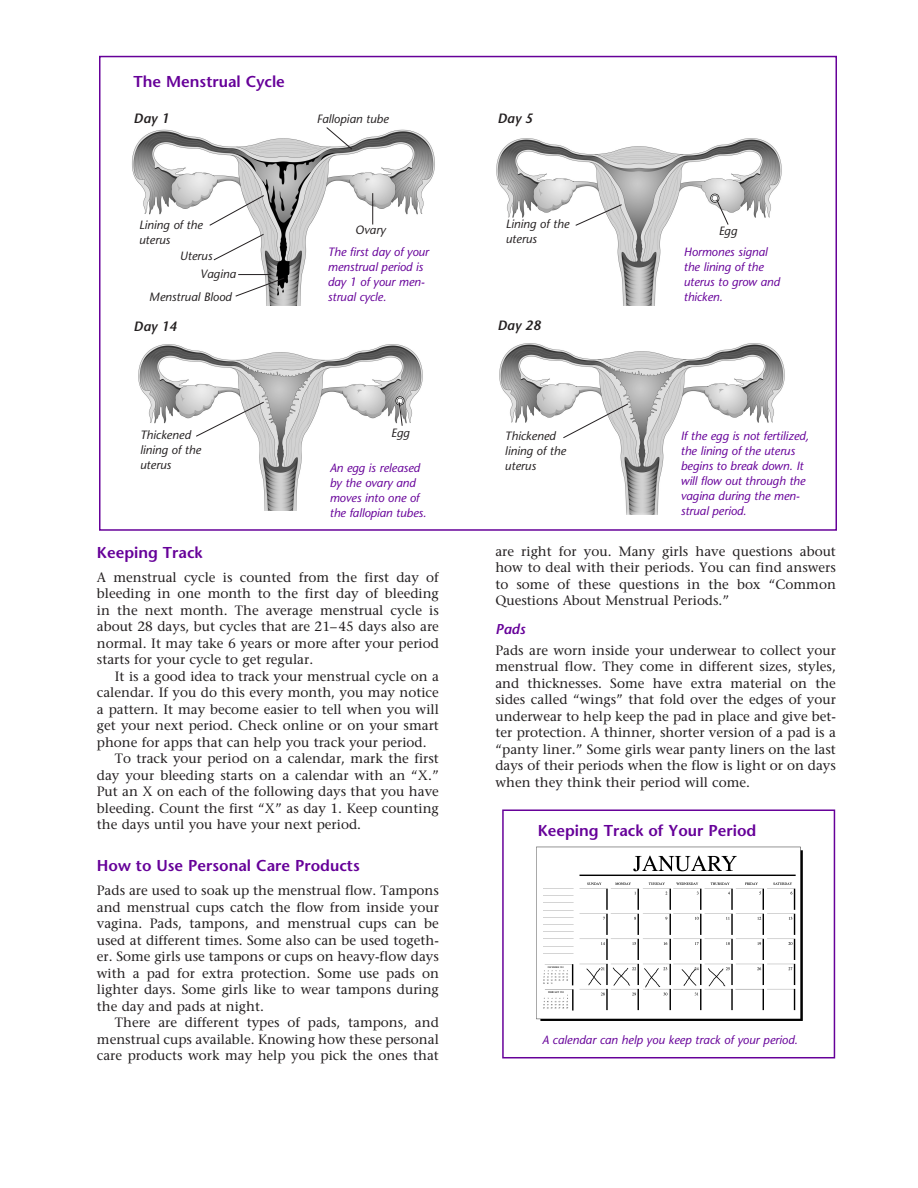
<style>
.page{position:relative;width:918px;height:1188px;background:#fff}
.page>*{position:absolute;margin:0;border:0;box-sizing:border-box;transform-origin:0 0}
.t1{font:600 15.75px "Stone Sans Std";color:#609}
.t2{font:italic 600 14.25px "Stone Sans Std";color:#609}
.t3{font:500 13.5px/16.5px "Stone Serif Std";color:#231f20;text-align:justify}
.t4{font:italic 600 13.5px "Stone Sans Std";color:#231f20}
.t5{font:italic 500 12px/15px "Stone Sans Std";letter-spacing:-.005em;color:#609}
.t6{font:italic 500 12px/15px "Stone Sans Std";color:#231f20}
</style>
<div class="page">
<div style="left:99px;top:56px;width:738px;height:475px;border:2px solid #609"></div>
<img style="left:132px;top:129px;width:303px;height:177px">
<img style="left:496px;top:138px;width:286px;height:168px">
<img style="left:138px;top:344px;width:285px;height:166px">
<img style="left:499px;top:343px;width:286px;height:171px">
<svg style="left:235px;top:277px;width:50px;height:20px"></svg>
<hr style="left:238px;top:274px;width:33px;height:1px;background:#231f20">
<svg style="left:213px;top:233px;width:52px;height:28px"></svg>
<svg style="left:209px;top:195px;width:56px;height:31px"></svg>
<hr style="left:372px;top:193px;width:1px;height:32px;background:#231f20">
<svg style="left:326px;top:127px;width:27px;height:23px"></svg>
<svg style="left:195px;top:401px;width:70px;height:36px"></svg>
<svg style="left:398px;top:402px;width:5px;height:25px"></svg>
<svg style="left:575px;top:204px;width:48px;height:22px"></svg>
<svg style="left:716px;top:199px;width:13px;height:27px"></svg>
<svg style="left:562px;top:403px;width:67px;height:36px"></svg>
<div style="left:502px;top:809px;width:333px;height:249px;background:#fff;border:2px solid #609"></div>
<img style="left:536px;top:846px;width:267px;height:175px">
<p class="t1" style="left:134px;top:72px;width:153px">The Menstrual Cycle</p>
<p class="t4" style="left:134px;top:111px;width:37px">Day 1</p>
<p class="t4" style="left:497px;top:110px;width:37px">Day 5</p>
<p class="t6" style="left:317px;top:111px;width:73px">Fallopian tube</p>
<p class="t6" style="left:139px;top:217px;width:65px">Lining of the uterus</p>
<p class="t6" style="left:200px;top:247px;width:37px;line-height:18px;text-indent:-20px">Uterus<br>Vagina</p>
<p class="t6" style="left:149px;top:289px;width:84px">Menstrual Blood</p>
<p class="t6" style="left:355px;top:223px;width:32px">Ovary</p>
<p class="t5" style="left:328px;top:244px;width:103px">The first day of your menstrual period is day 1 of your men&shy;strual cycle.</p>
<p class="t6" style="left:506px;top:216px;width:65px">Lining of the uterus</p>
<p class="t6" style="left:719px;top:224px;width:20px">Egg</p>
<p class="t5" style="left:684px;top:244px;width:98px">Hormones signal the lining of the uterus to grow and thicken.</p>
<p class="t4" style="left:134px;top:318px;width:45px">Day 14</p>
<p class="t4" style="left:497px;top:317px;width:45px">Day 28</p>
<p class="t6" style="left:140px;top:427px;width:63px">Thickened lining of the uterus</p>
<p class="t6" style="left:391px;top:426px;width:20px">Egg</p>
<p class="t5" style="left:330px;top:460px;width:98px">An egg is released by the ovary and moves into one of the fallopian tubes.</p>
<p class="t6" style="left:505px;top:429px;width:63px">Thickened lining of the uterus</p>
<p class="t5" style="left:681px;top:428px;width:130px">If the egg is not fertilized, the lining of the uterus begins to break down. It will flow out through the vagina during the men&shy;strual period.</p>
<p class="t1" style="left:97px;top:543px;width:107px">Keeping Track</p>
<p class="t3" style="left:97px;top:569px;width:344px">A menstrual cycle is counted from the first day of bleeding in one month to the first day of bleeding in the next month. The average menstrual cycle is about 28 days, but cycles that are 21–45 days also are normal. It may take 6 years or more after your period starts for your cycle to get regular.</p>
<p class="t3" style="left:115px;top:668px;width:326px">It is a good idea to track your menstrual cycle on a</p>
<p class="t3" style="left:97px;top:684px;width:343px">calendar. If you do this every month, you may notice</p>
<p class="t3" style="left:97px;top:701px;width:344px">a pattern. It may become easier to tell when you will</p>
<p class="t3" style="left:97px;top:717px;width:344px">get your next period. Check online or on your smart</p>
<p class="t3" style="left:97px;top:734px;width:331px">phone for apps that can help you track your period.</p>
<p class="t3" style="left:115px;top:750px;width:326px">To track your period on a calendar, mark the first</p>
<p class="t3" style="left:97px;top:767px;width:343px">day your bleeding starts on a calendar with an “X.”</p>
<p class="t3" style="left:97px;top:783px;width:343px">Put an X on each of the following days that you have</p>
<p class="t3" style="left:97px;top:800px;width:343px">bleeding. Count the first “X” as day 1. Keep counting</p>
<p class="t3" style="left:97px;top:816px;width:266px">the days until you have your next period.</p>
<p class="t1" style="left:97px;top:856px;width:264px">How to Use Personal Care Products</p>
<p class="t3" style="left:97px;top:882px;width:344px">Pads are used to soak up the menstrual flow. Tampons and menstrual cups catch the flow from inside your vagina. Pads, tampons, and menstrual cups can be used at different times. Some also can be used togeth&shy;er. Some girls use tampons or cups on heavy-flow days with a pad for extra protection. Some use pads on lighter days. Some girls like to wear tampons during the day and pads at night.</p>
<p class="t3" style="left:97px;top:1014px;width:344px;text-indent:18px">There are different types of pads, tampons, and menstrual cups available. Knowing how these personal care products work may help you pick the ones that</p>
<p class="t3" style="left:495px;top:543px;width:342px">are right for you. Many girls have questions about how to deal with their periods. You can find answers to some of these questions in the box “Common Questions About Menstrual Periods.”</p>
<p class="t2" style="left:495px;top:620px;width:31px">Pads</p>
<p class="t3" style="left:495px;top:642px;width:342px">Pads are worn inside your underwear to collect your menstrual flow. They come in different sizes, styles, and thicknesses. Some have extra material on the sides called “wings” that fold over the edges of your underwear to help keep the pad in place and give bet&shy;ter protection. A thinner, shorter version of a pad is a “panty liner.” Some girls wear panty liners on the last days of their periods when the flow is light or on days when they think their period will come.</p>
<p class="t1" style="left:538px;top:821px;width:220px">Keeping Track of Your Period</p>
<p class="t5" style="left:542px;top:1032px;width:257px">A calendar can help you keep track of your period.</p>
</div>
